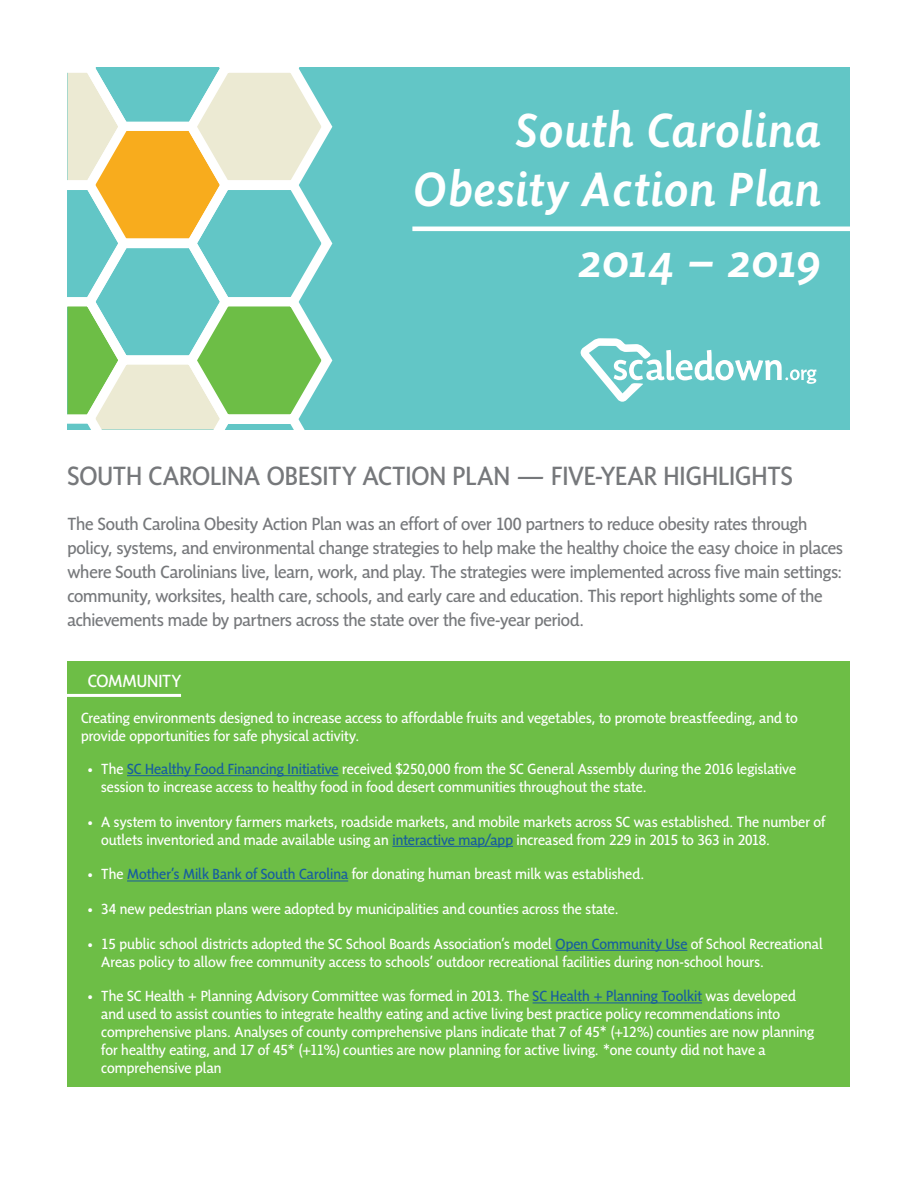
<style>
.page{position:relative;width:918px;height:1188px;background:#fff}
.page>*{position:absolute;margin:0;border:0;box-sizing:border-box;transform-origin:0 0}
.t1{font:italic 500 49.05px/58.8px "Sensibility";letter-spacing:.025em;color:#fff;text-align:right}
.t2{font:27px "Sensibility";letter-spacing:-.005em;color:#76787b}
.t3{font:18px/24px "Sensibility";letter-spacing:-.01em;color:#76787b}
.t4{font:18px "Sensibility";letter-spacing:-.005em;color:#fff}
.t5{font:15px/18px "Sensibility";color:#fff}
.s1{color:#175d9e}
</style>
<div class="page">
<div style="left:68px;top:68px;width:782px;height:362px;background:#62c6c6"></div>
<svg style="left:68px;top:68px;width:264px;height:362px"></svg>
<hr style="left:412px;top:227px;width:438px;height:4px;background:#fff">
<svg style="left:581px;top:338px;width:235px;height:64px"></svg>
<div style="left:68px;top:661px;width:782px;height:426px;background:#6dbe46"></div>
<hr style="left:61px;top:694px;width:120px;height:3px;background:#fff">
<hr style="left:127px;top:775px;width:212px;height:1px;background:#175d9e">
<hr style="left:392px;top:846px;width:121px;height:1px;background:#175d9e">
<hr style="left:127px;top:881px;width:221px;height:1px;background:#175d9e">
<hr style="left:555px;top:950px;width:132px;height:1px;background:#175d9e">
<hr style="left:533px;top:1003px;width:169px;height:1px;background:#175d9e">
<h1 class="t1" style="left:413px;top:100px;width:409px">South Carolina<br>Obesity Action Plan</h1>
<h1 class="t1" style="left:578px;top:229px;width:244px">2014 – 2019</h1>
<h2 class="t2" style="left:68px;top:461px;width:727px">SOUTH CAROLINA OBESITY ACTION PLAN — FIVE-YEAR HIGHLIGHTS</h2>
<p class="t3" style="left:68px;top:511px;width:777px">The South Carolina Obesity Action Plan was an effort of over 100 partners to reduce obesity rates through policy, systems, and environmental change strategies to help make the healthy choice the easy choice in places where South Carolinians live, learn, work, and play. The strategies were implemented across five main settings: community, worksites, health care, schools, and early care and education. This report highlights some of the achievements made by partners across the state over the five-year period.</p>
<p class="t4" style="left:88px;top:671px;width:95px">COMMUNITY</p>
<p class="t5" style="left:81px;top:709px;width:718px">Creating environments designed to increase access to affordable fruits and vegetables, to promote breastfeeding, and to provide opportunities for safe physical activity.</p>
<p class="t5" style="left:101px;top:760px;width:696px;text-indent:-14px">• The <span class="s1">SC Healthy Food Financing Initiative</span> received $250,000 from the SC General Assembly during the 2016 legislative session to increase access to healthy food in food desert communities throughout the state.</p>
<p class="t5" style="left:101px;top:812px;width:726px;text-indent:-14px">• A system to inventory farmers markets, roadside markets, and mobile markets across SC was established. The number of outlets inventoried and made available using an <span class="s1">interactive map/app</span> increased from 229 in 2015 to 363 in 2018.</p>
<p class="t5" style="left:88px;top:865px;width:558px">• The <span class="s1">Mother’s Milk Bank of South Carolina</span> for donating human breast milk was established.</p>
<p class="t5" style="left:88px;top:900px;width:532px">• 34 new pedestrian plans were adopted by municipalities and counties across the state.</p>
<p class="t5" style="left:101px;top:934px;width:723px;text-indent:-14px">• 15 public school districts adopted the SC School Boards Association’s model <span class="s1">Open Community Use</span> of School Recreational<br>Areas policy to allow free community access to schools’ outdoor recreational facilities during non-school hours.</p>
<p class="t5" style="left:101px;top:987px;width:715px;text-indent:-14px">• The SC Health + Planning Advisory Committee was formed in 2013. The <span class="s1">SC Health + Planning Toolkit</span> was developed and used to assist counties to integrate healthy eating and active living best practice policy recommendations into comprehensive plans. Analyses of county comprehensive plans indicate that 7 of 45* (+12%) counties are now planning for healthy eating, and 17 of 45* (+11%) counties are now planning for active living. *one county did not have a comprehensive plan</p>
</div>
